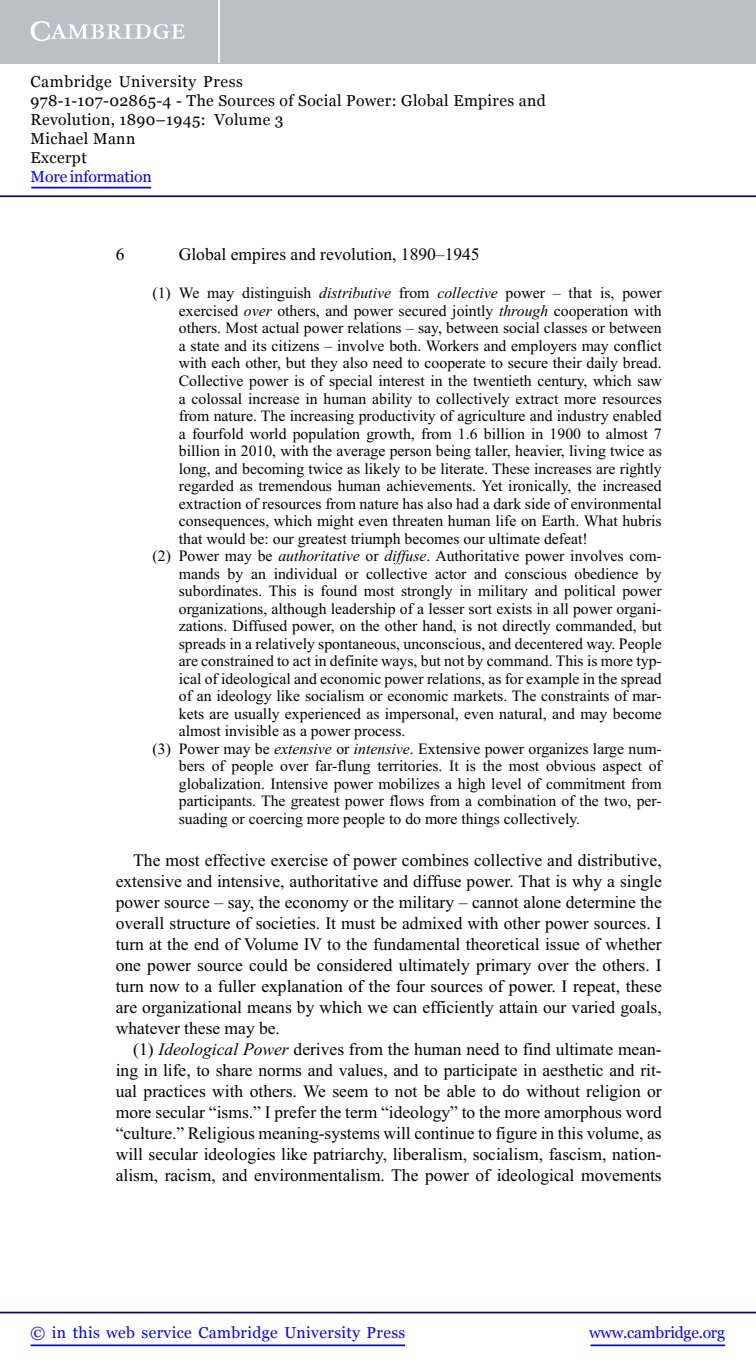
<style>
.page{position:relative;width:756px;height:1371px;background:#fff}
.page>*{position:absolute;margin:0;border:0;box-sizing:border-box;transform-origin:0 0}
.t1{font:17.5px "Times New Roman";color:#000}
.t2{font:15.75px "Times New Roman";color:#000}
.t3{font:15.75px/18.9px "Georgia";letter-spacing:.025em;color:#000}
.t4{font:15.75px "Georgia";letter-spacing:.025em;color:#00f}
.t5{font:15.75px "Georgia";letter-spacing:-.015em;color:#00f}
.t6{font:15.75px "Georgia";letter-spacing:-.01em;color:#00f}
.s1{font-style:italic}
</style>
<div class="page">
<hr style="left:591px;top:1344px;width:134px;height:1px;background:#00f">
<hr style="left:0;top:1311px;width:756px;height:2px;background:#150666">
<hr style="left:31px;top:1344px;width:374px;height:1px;background:#00f">
<div style="left:0;top:0;width:756px;height:63px;background:#bac0c6"></div>
<svg style="left:31px;top:21px;width:154px;height:20px"></svg>
<hr style="left:218px;top:0;width:2px;height:63px;background:#fff">
<hr style="left:0;top:195px;width:756px;height:2px;background:#150666">
<hr style="left:31px;top:187px;width:120px;height:1px;background:#00f">
<p class="t3" style="left:31px;top:72px;width:517px">Cambridge University Press<br>978-1-107-02865-4 - The Sources of Social Power: Global Empires and<br>Revolution, 1890–1945: Volume 3<br>Michael Mann<br>Excerpt</p>
<p class="t6" style="left:31px;top:167px;width:123px">More information</p>
<p class="t1" style="left:116px;top:242px;width:10px">6</p>
<p class="t1" style="left:179px;top:242px;width:302px">Global empires and revolution, 1890–1945</p>
<p class="t2" style="left:153px;top:282px;width:511px">(1) We may distinguish <span class="s1">distributive</span> from <span class="s1">collective</span> power – that is, power</p>
<p class="t2" style="left:179px;top:300px;width:485px">exercised <span class="s1">over</span> others, and power secured jointly <span class="s1">through</span> cooperation with</p>
<p class="t2" style="left:179px;top:317px;width:484px">others. Most actual power relations – say, between social classes or between</p>
<p class="t2" style="left:179px;top:335px;width:484px">a state and its citizens – involve both. Workers and employers may conflict</p>
<p class="t2" style="left:179px;top:352px;width:484px">with each other, but they also need to cooperate to secure their daily bread.</p>
<p class="t2" style="left:179px;top:370px;width:485px">Collective power is of special interest in the twentieth century, which saw</p>
<p class="t2" style="left:179px;top:387px;width:485px">a colossal increase in human ability to collectively extract more resources</p>
<p class="t2" style="left:179px;top:405px;width:484px">from nature. The increasing productivity of agriculture and industry enabled</p>
<p class="t2" style="left:179px;top:422px;width:485px">a fourfold world population growth, from 1.6 billion in 1900 to almost 7</p>
<p class="t2" style="left:179px;top:440px;width:484px">billion in 2010, with the average person being taller, heavier, living twice as</p>
<p class="t2" style="left:179px;top:457px;width:484px">long, and becoming twice as likely to be literate. These increases are rightly</p>
<p class="t2" style="left:179px;top:475px;width:485px">regarded as tremendous human achievements. Yet ironically, the increased</p>
<p class="t2" style="left:179px;top:492px;width:484px">extraction of resources from nature has also had a dark side of environmental</p>
<p class="t2" style="left:179px;top:510px;width:484px">consequences, which might even threaten human life on Earth. What hubris</p>
<p class="t2" style="left:179px;top:527px;width:410px">that would be: our greatest triumph becomes our ultimate defeat!</p>
<p class="t2" style="left:153px;top:545px;width:511px">(2) Power may be <span class="s1">authoritative</span> or <span class="s1">diffuse</span>. Authoritative power involves com-</p>
<p class="t2" style="left:179px;top:562px;width:485px">mands by an individual or collective actor and conscious obedience by</p>
<p class="t2" style="left:179px;top:580px;width:484px">subordinates. This is found most strongly in military and political power</p>
<p class="t2" style="left:179px;top:597px;width:484px">organizations, although leadership of a lesser sort exists in all power organi-</p>
<p class="t2" style="left:179px;top:615px;width:485px">zations. Diffused power, on the other hand, is not directly commanded, but</p>
<p class="t2" style="left:179px;top:632px;width:485px">spreads in a relatively spontaneous, unconscious, and decentered way. People</p>
<p class="t2" style="left:179px;top:650px;width:484px">are constrained to act in definite ways, but not by command. This is more typ-</p>
<p class="t2" style="left:179px;top:667px;width:484px">ical of ideological and economic power relations, as for example in the spread</p>
<p class="t2" style="left:179px;top:685px;width:485px">of an ideology like socialism or economic markets. The constraints of mar-</p>
<p class="t2" style="left:179px;top:702px;width:485px">kets are usually experienced as impersonal, even natural, and may become</p>
<p class="t2" style="left:179px;top:720px;width:228px">almost invisible as a power process.</p>
<p class="t2" style="left:153px;top:737px;width:511px">(3) Power may be <span class="s1">extensive</span> or <span class="s1">intensive</span>. Extensive power organizes large num-</p>
<p class="t2" style="left:179px;top:755px;width:485px">bers of people over far-flung territories. It is the most obvious aspect of</p>
<p class="t2" style="left:179px;top:772px;width:484px">globalization. Intensive power mobilizes a high level of commitment from</p>
<p class="t2" style="left:179px;top:790px;width:485px">participants. The greatest power flows from a combination of the two, per-</p>
<p class="t2" style="left:179px;top:807px;width:403px">suading or coercing more people to do more things collectively.</p>
<p class="t1" style="left:133px;top:848px;width:530px">The most effective exercise of power combines collective and distributive,</p>
<p class="t1" style="left:116px;top:869px;width:548px">extensive and intensive, authoritative and diffuse power. That is why a single</p>
<p class="t1" style="left:116px;top:890px;width:548px">power source – say, the economy or the military – cannot alone determine the</p>
<p class="t1" style="left:116px;top:911px;width:548px">overall structure of societies. It must be admixed with other power sources. I</p>
<p class="t1" style="left:116px;top:932px;width:547px">turn at the end of Volume IV to the fundamental theoretical issue of whether</p>
<p class="t1" style="left:116px;top:953px;width:548px">one power source could be considered ultimately primary over the others. I</p>
<p class="t1" style="left:116px;top:974px;width:548px">turn now to a fuller explanation of the four sources of power. I repeat, these</p>
<p class="t1" style="left:116px;top:995px;width:547px">are organizational means by which we can efficiently attain our varied goals,</p>
<p class="t1" style="left:116px;top:1016px;width:166px">whatever these may be.</p>
<p class="t1" style="left:133px;top:1037px;width:530px">(1) <span class="s1">Ideological Power</span> derives from the human need to find ultimate mean-</p>
<p class="t1" style="left:116px;top:1058px;width:547px">ing in life, to share norms and values, and to participate in aesthetic and rit-</p>
<p class="t1" style="left:116px;top:1079px;width:548px">ual practices with others. We seem to not be able to do without religion or</p>
<p class="t1" style="left:116px;top:1100px;width:548px">more secular “isms.” I prefer the term “ideology” to the more amorphous word</p>
<p class="t1" style="left:116px;top:1121px;width:548px">“culture.” Religious meaning-systems will continue to figure in this volume, as</p>
<p class="t1" style="left:116px;top:1142px;width:548px">will secular ideologies like patriarchy, liberalism, socialism, fascism, nation-</p>
<p class="t1" style="left:116px;top:1163px;width:548px">alism, racism, and environmentalism. The power of ideological movements</p>
<p class="t4" style="left:31px;top:1323px;width:376px">© in this web service Cambridge University Press</p>
<p class="t5" style="left:589px;top:1323px;width:137px">www.cambridge.org</p>
</div>
